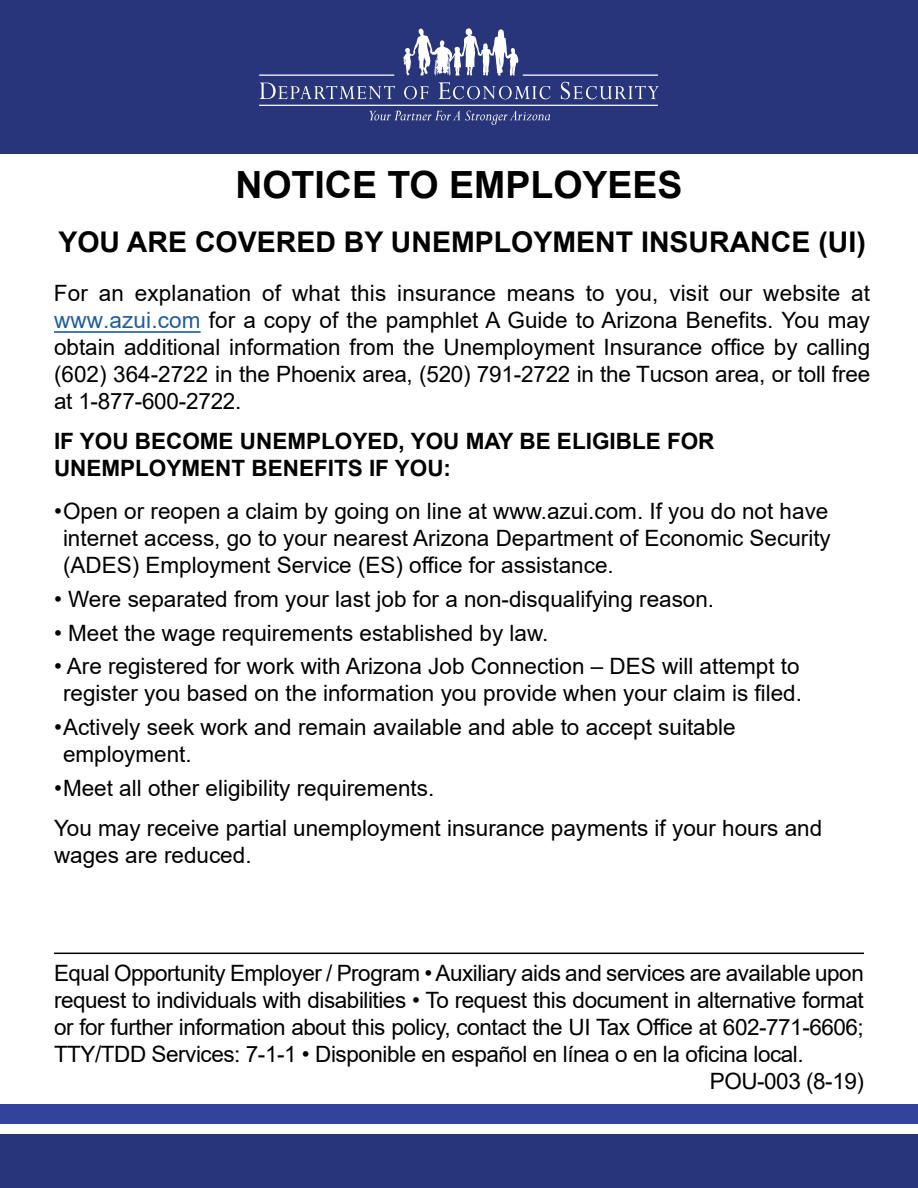
<style>
.page{position:relative;width:918px;height:1188px;background:#fff}
.page>*{position:absolute;margin:0;border:0;box-sizing:border-box;transform-origin:0 0}
.t1{font:700 37.5px "Arial";color:#000}
.t2{font:700 28.5px "Arial";color:#000}
.t3{font:22.5px/27px "Arial";color:#000;text-align:justify}
.t4{font:22.5px "Arial";letter-spacing:-.02em;color:#000}
.t5{font:700 22.5px/27px "Arial";color:#000}
.s1{color:#205d9e}
</style>
<div class="page">
<div style="left:0;top:0;width:918px;height:153px;background:#29357a"></div>
<svg style="left:260px;top:83px;width:135px;height:16px"></svg>
<svg style="left:369px;top:111px;width:181px;height:14px"></svg>
<svg style="left:403px;top:28px;width:115px;height:48px"></svg>
<svg style="left:404px;top:86px;width:24px;height:13px"></svg>
<svg style="left:439px;top:82px;width:112px;height:17px"></svg>
<svg style="left:561px;top:82px;width:98px;height:17px"></svg>
<hr style="left:259px;top:75px;width:135px;height:1px;background:#fff">
<hr style="left:523px;top:75px;width:135px;height:1px;background:#fff">
<hr style="left:259px;top:105px;width:399px;height:1px;background:#fff">
<hr style="left:54px;top:953px;width:810px;height:1px;background:#000">
<div style="left:0;top:1134px;width:918px;height:54px;background:#29357a"></div>
<div style="left:0;top:1104px;width:918px;height:19px;background:#33429b"></div>
<hr style="left:54px;top:331px;width:147px;height:2px;background:#205d9e">
<h1 class="t1" style="left:235px;top:171px;width:449px">NOTICE TO EMPLOYEES</h1>
<p class="t2" style="left:58px;top:232px;width:809px">YOU ARE COVERED BY UNEMPLOYMENT INSURANCE (UI)</p>
<p class="t3" style="left:54px;top:282px;width:818px">For an explanation of what this insurance means to you, visit our website at <span class="s1">www.azui.com</span> for a copy of the pamphlet A Guide to Arizona Benefits. You may obtain additional information from the Unemployment Insurance office by calling (602) 364-2722 in the Phoenix area, (520) 791-2722 in the Tucson area, or toll free at 1-877-600-2722.</p>
<p class="t5" style="left:54px;top:430px;width:662px">IF YOU BECOME UNEMPLOYED, YOU MAY BE ELIGIBLE FOR<br>UNEMPLOYMENT BENEFITS IF YOU:</p>
<p class="t3" style="left:63px;top:498px;width:769px;text-indent:-9px">• Open or reopen a claim by going on line at www.azui.com. If you do not have internet access, go to your nearest Arizona Department of Economic Security (ADES) Employment Service (ES) office for assistance.</p>
<p class="t3" style="left:54px;top:585px;width:662px">• Were separated from your last job for a non-disqualifying reason.</p>
<p class="t3" style="left:54px;top:619px;width:496px">• Meet the wage requirements established by law.</p>
<p class="t3" style="left:54px;top:653px;width:750px;text-align:center">• Are registered for work with Arizona Job Connection – DES will attempt to register you based on the information you provide when your claim is filed.</p>
<p class="t3" style="left:63px;top:714px;width:674px;text-indent:-9px">• Actively seek work and remain available and able to accept suitable employment.</p>
<p class="t3" style="left:54px;top:768px;width:770px;line-height:40.5px">• Meet all other eligibility requirements.<br>You may receive partial unemployment insurance payments if your hours and</p>
<p class="t3" style="left:54px;top:842px;width:199px">wages are reduced.</p>
<p class="t4" style="left:54px;top:958px;width:811px">Equal Opportunity Employer / Program • Auxiliary aids and services are available upon</p>
<p class="t4" style="left:54px;top:985px;width:811px">request to individuals with disabilities • To request this document in alternative format</p>
<p class="t4" style="left:54px;top:1012px;width:811px">or for further information about this policy, contact the UI Tax Office at 602-771-6606;</p>
<p class="t4" style="left:54px;top:1039px;width:751px">TTY/TDD Services: 7-1-1 • Disponible en español en línea o en la oficina local.</p>
<p class="t3" style="left:710px;top:1067px;width:156px">POU-003 (8-19)</p>
</div>
